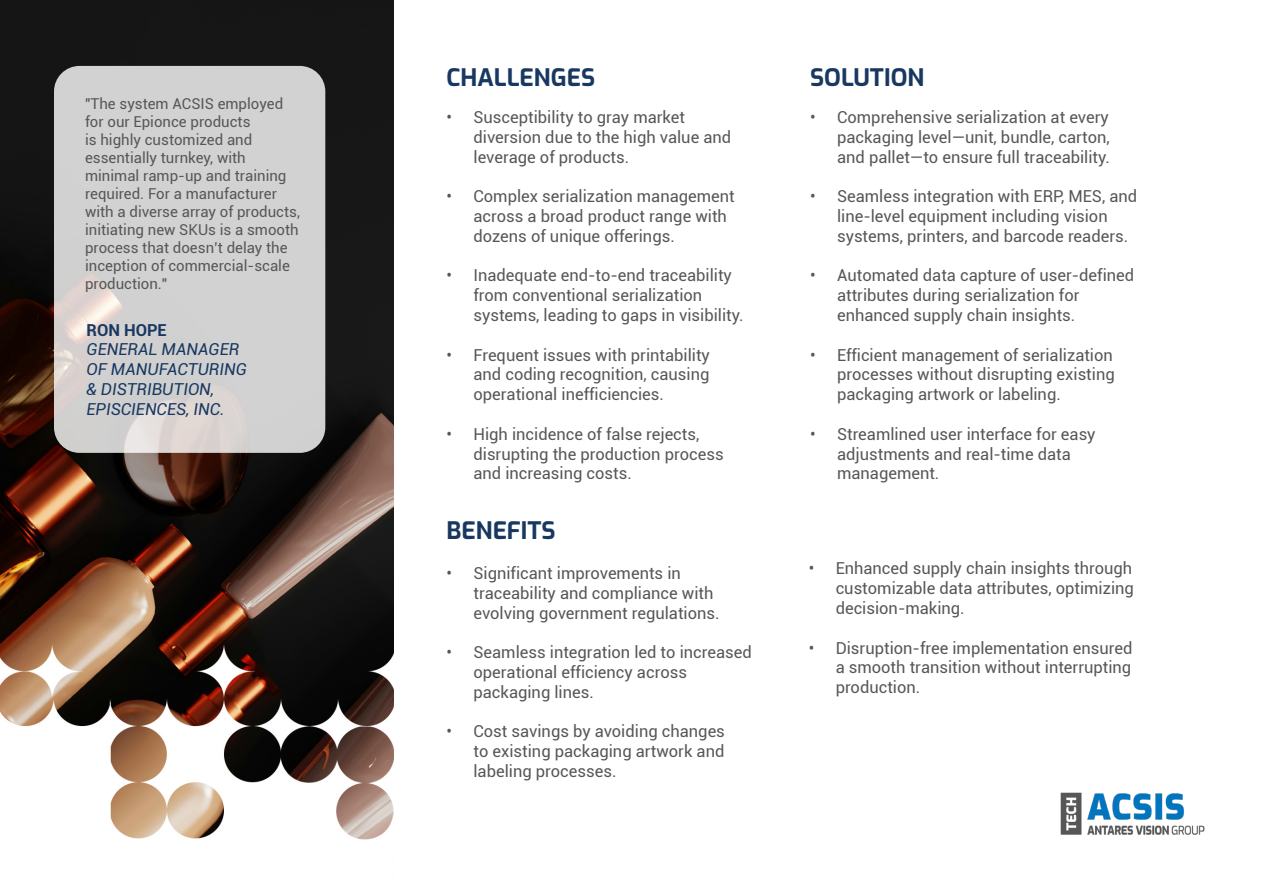
<style>
.page{position:relative;width:1263px;height:893px;background:#fff}
.page>*{position:absolute;margin:0;border:0;box-sizing:border-box;transform-origin:0 0}
.t1{font:700 24px "Exo";color:#183861}
.t2{font:16.5px/19.8px "Roboto";color:#575756}
.t3{font:italic 16.5px/19.8px "Roboto";color:#183861}
.t4{font:700 16.5px "Roboto";color:#183861}
.t5{font:15px/18px "Roboto";color:#575756}
</style>
<div class="page">
<img style="left:0;top:0;width:393px;height:612px">
<img style="left:0;top:612px;width:394px;height:228px">
<div style="left:54px;top:66px;width:271px;height:387px;background:#d2d2d2;border-radius:26px"></div>
<img style="left:1060px;top:792px;width:145px;height:43px">
<p class="t5" style="left:85px;top:94px;width:216px">"The system ACSIS employed for our Epionce products<br>is highly customized and essentially turnkey, with minimal ramp-up and training required. For a manufacturer with a diverse array of products, initiating new SKUs is a smooth process that doesn’t delay the inception of commercial-scale production."</p>
<p class="t4" style="left:87px;top:318px;width:82px">RON HOPE</p>
<p class="t3" style="left:87px;top:339px;width:162px">GENERAL MANAGER<br>OF MANUFACTURING &amp; DISTRIBUTION,<br>EPISCIENCES, INC.</p>
<h1 class="t1" style="left:446px;top:59px;width:150px">CHALLENGES</h1>
<h1 class="t1" style="left:810px;top:59px;width:116px">SOLUTION</h1>
<p class="t2" style="left:473px;top:107px;width:259px;text-indent:-27px">• Susceptibility to gray market diversion due to the high value and leverage of products.</p>
<p class="t2" style="left:473px;top:186px;width:263px;text-indent:-27px">• Complex serialization management across a broad product range with dozens of unique offerings.</p>
<p class="t2" style="left:473px;top:265px;width:272px;text-indent:-27px">• Inadequate end-to-end traceability from conventional serialization systems, leading to gaps in visibility.</p>
<p class="t2" style="left:473px;top:344px;width:238px;text-align:justify;text-indent:-27px">• Frequent issues with printability and coding recognition, causing operational inefficiencies.</p>
<p class="t2" style="left:473px;top:423px;width:252px;text-indent:-27px">• High incidence of false rejects, disrupting the production process and increasing costs.</p>
<h1 class="t1" style="left:446px;top:512px;width:111px">BENEFITS</h1>
<p class="t2" style="left:473px;top:563px;width:248px;text-indent:-27px">• Significant improvements in traceability and compliance with evolving government regulations.</p>
<p class="t2" style="left:473px;top:642px;width:280px;text-indent:-27px">• Seamless integration led to increased operational efficiency across packaging lines.</p>
<p class="t2" style="left:473px;top:721px;width:253px;text-align:justify;text-indent:-27px">• Cost savings by avoiding changes to existing packaging artwork and labeling processes.</p>
<p class="t2" style="left:837px;top:107px;width:274px;text-align:justify;text-indent:-27px">• Comprehensive serialization at every packaging level—unit, bundle, carton, and pallet—to ensure full traceability.</p>
<p class="t2" style="left:837px;top:186px;width:302px;text-indent:-27px">• Seamless integration with ERP, MES, and line-level equipment including vision systems, printers, and barcode readers.</p>
<p class="t2" style="left:837px;top:265px;width:299px;text-indent:-27px">• Automated data capture of user-defined attributes during serialization for enhanced supply chain insights.</p>
<p class="t2" style="left:837px;top:344px;width:279px;text-align:justify;text-indent:-27px">• Efficient management of serialization processes without disrupting existing packaging artwork or labeling.</p>
<p class="t2" style="left:837px;top:423px;width:260px;text-indent:-27px">• Streamlined user interface for easy adjustments and real-time data management.</p>
<p class="t2" style="left:836px;top:558px;width:300px;text-align:justify;text-indent:-27px">• Enhanced supply chain insights through customizable data attributes, optimizing decision-making.</p>
<p class="t2" style="left:836px;top:637px;width:298px;text-align:justify;text-indent:-27px">• Disruption-free implementation ensured a smooth transition without interrupting production.</p>
</div>
